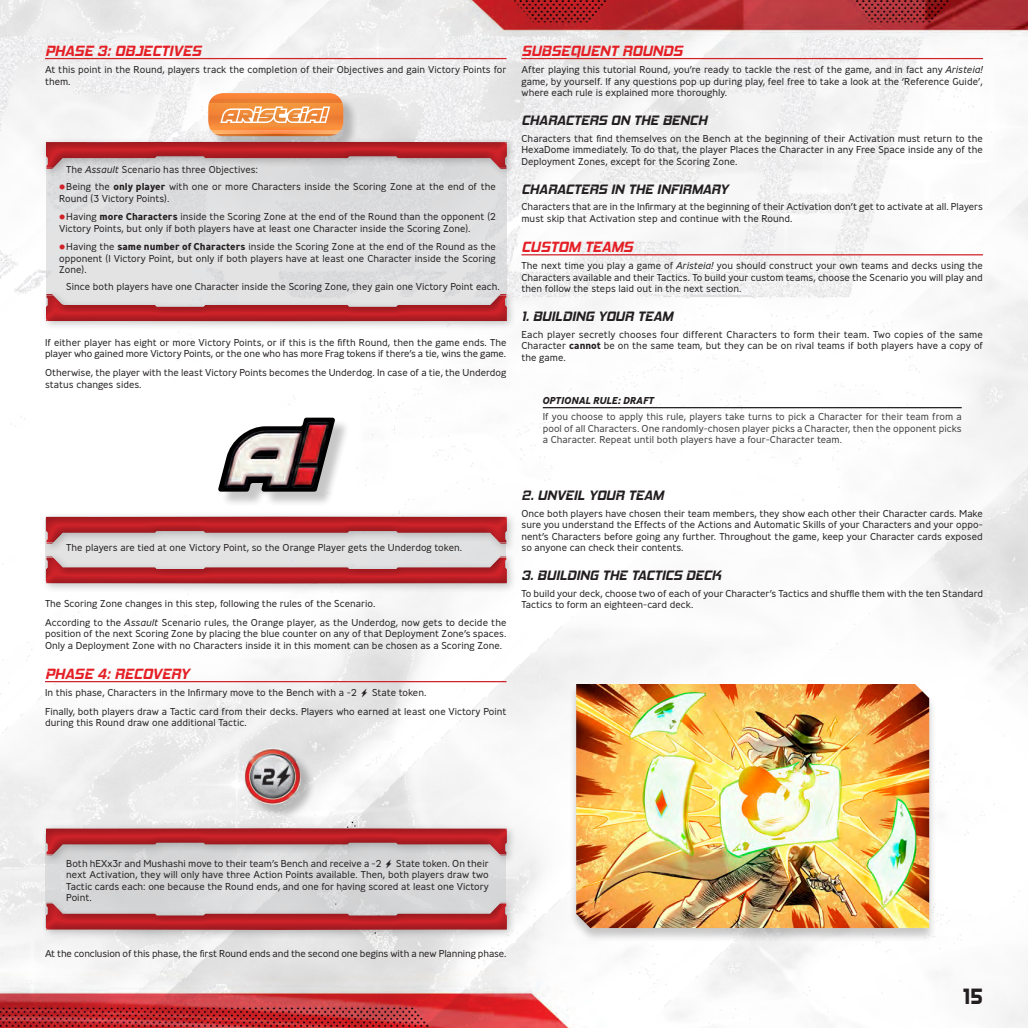
<style>
.page{position:relative;width:1028px;height:1028px;background:#fff}
.page>*{position:absolute;margin:0;border:0;box-sizing:border-box;transform-origin:0 0}
.t1{font:700 22.5px "Aero Matics";color:#231f20}
.t2{font:700 17.5px "Sisco";color:#d1232a}
.Título_1{font:italic 700 15px "Hemi Head Rg";color:#e41f25}
.Título_2{font:italic 700 13.75px "Hemi Head Rg";color:#231f20}
.t3{font:300 10px/11.5px "Ministry";color:#231f20}
.Párrafo_Importante{font:300 10px/11.5px "Ministry";color:#3e3e3f;text-align:justify}
.Título_Importante{font:italic 700 10px "Ministry";color:#231f20}
.s1{font-style:italic}
.s2{font-family:"Sisco";font-weight:700;font-size:17.5px;color:#d1232a}
.s3{font-weight:700}
.s4{font-family:"A Lristo Elementos";font-weight:400}
</style>
<div class="page">
<img style="left:0;top:0;width:1028px;height:1028px">
<div style="left:45px;top:834px;width:460px;height:94px;background:#d6d6d7"></div>
<div style="left:46px;top:148px;width:461px;height:165px;background:#e0e1e2"></div>
<hr style="left:45px;top:58px;width:461px;height:1px;background:#d1232a">
<hr style="left:45px;top:681px;width:461px;height:1px;background:#d1232a">
<div style="left:210px;top:95px;width:149px;height:57px;background:#231f20;opacity:.25"></div>
<svg style="left:208px;top:93px;width:135px;height:43px;background:#f29a57"></svg>
<div style="left:220px;top:420px;width:130px;height:87px;background:#231f20;opacity:.25"></div>
<img style="left:218px;top:417px;width:117px;height:74px">
<div style="left:247px;top:750px;width:69px;height:69px;background:#231f20;opacity:.25"></div>
<img style="left:245px;top:747px;width:56px;height:57px">
<hr style="left:521px;top:58px;width:462px;height:1px;background:#d1232a">
<hr style="left:521px;top:254px;width:462px;height:1px;background:#d1232a">
<hr style="left:543px;top:407px;width:418px;height:1px;background:#231f20">
<div style="left:41px;top:137px;width:476px;height:42px;background:#231f20;opacity:.25"></div>
<div style="left:46px;top:141px;width:461px;height:30px;background:#231f20;opacity:.5"></div>
<div style="left:41px;top:511px;width:476px;height:43px;background:#231f20;opacity:.25"></div>
<div style="left:46px;top:515px;width:461px;height:30px;background:#231f20;opacity:.5"></div>
<div style="left:41px;top:823px;width:476px;height:42px;background:#231f20;opacity:.25"></div>
<div style="left:46px;top:827px;width:461px;height:30px;background:#231f20;opacity:.5"></div>
<div style="left:41px;top:289px;width:476px;height:42px;background:#231f20;opacity:.25"></div>
<div style="left:45px;top:292px;width:462px;height:30px;background:#231f20;opacity:.5"></div>
<div style="left:41px;top:551px;width:476px;height:42px;background:#231f20;opacity:.25"></div>
<div style="left:45px;top:554px;width:462px;height:30px;background:#231f20;opacity:.5"></div>
<div style="left:41px;top:897px;width:476px;height:43px;background:#231f20;opacity:.25"></div>
<div style="left:45px;top:901px;width:462px;height:30px;background:#231f20;opacity:.5"></div>
<div style="left:568px;top:683px;width:369px;height:260px;background:#231f20;opacity:.25"></div>
<img style="left:576px;top:684px;width:353px;height:244px">
<p class="Título_1" style="left:45px;top:42px;width:158px">PHASE 3: OBJECTIVES</p>
<p class="t3" style="left:45px;top:64px;width:463px">At this point in the Round, players track the completion of their Objectives and gain Victory Points for them.</p>
<p class="t3" style="left:66px;top:164px;width:193px">The <span class="s1">Assault</span> Scenario has three Objectives:</p>
<p class="t3" style="left:59px;top:181px;width:438px"><span class="s2">•</span>Being the <span class="s3">only player</span> with one or more Characters inside the Scoring Zone at the end of the<br>Round (3 Victory Points).</p>
<p class="t3" style="left:59px;top:211px;width:438px"><span class="s2">•</span>Having <span class="s3">more Characters</span> inside the Scoring Zone at the end of the Round than the opponent (2<br>Victory Points, but only if both players have at least one Character inside the Scoring Zone).</p>
<p class="t3" style="left:59px;top:241px;width:438px;text-align:justify"><span class="s2">•</span>Having the <span class="s3">same number of Characters</span> inside the Scoring Zone at the end of the Round as the opponent (1 Victory Point, but only if both players have at least one Character inside the Scoring Zone).</p>
<p class="t3" style="left:66px;top:281px;width:435px">Since both players have one Character inside the Scoring Zone, they gain one Victory Point each.</p>
<p class="t2" style="left:59px;top:294px;width:8px">•</p>
<p class="t3" style="left:45px;top:336px;width:463px">If either player has eight or more Victory Points, or if this is the fifth Round, then the game ends. The player who gained more Victory Points, or the one who has more Frag tokens if there’s a tie, wins the game.</p>
<p class="t3" style="left:45px;top:367px;width:463px">Otherwise, the player with the least Victory Points becomes the Underdog. In case of a tie, the Underdog status changes sides.</p>
<p class="Título_1" style="left:521px;top:42px;width:163px">SUBSEQUENT ROUNDS</p>
<p class="t3" style="left:521px;top:64px;width:463px;text-align:justify">After playing this tutorial Round, you’re ready to tackle the rest of the game, and in fact any <span class="s1">Aristeia! </span>game, by yourself. If any questions pop up during play, feel free to take a look at the ‘Reference Guide’, where each rule is explained more thoroughly.</p>
<p class="Título_2" style="left:521px;top:112px;width:187px">CHARACTERS ON THE BENCH</p>
<p class="t3" style="left:521px;top:132px;width:463px;text-align:justify">Characters that find themselves on the Bench at the beginning of their Activation must return to the HexaDome immediately. To do that, the player Places the Character in any Free Space inside any of the Deployment Zones, except for the Scoring Zone.</p>
<p class="Título_2" style="left:521px;top:181px;width:208px">CHARACTERS IN THE INFIRMARY</p>
<p class="t3" style="left:521px;top:201px;width:463px">Characters that are in the Infirmary at the beginning of their Activation don’t get to activate at all. Players must skip that Activation step and continue with the Round.</p>
<p class="Título_1" style="left:521px;top:238px;width:113px">CUSTOM TEAMS</p>
<p class="t3" style="left:521px;top:260px;width:463px;text-align:justify">The next time you play a game of <span class="s1">Aristeia!</span> you should construct your own teams and decks using the Characters available and their Tactics. To build your custom teams, choose the Scenario you will play and then follow the steps laid out in the next section.</p>
<p class="Título_2" style="left:521px;top:308px;width:153px">1. BUILDING YOUR TEAM</p>
<p class="t3" style="left:521px;top:328px;width:463px;text-align:justify">Each player secretly chooses four different Characters to form their team. Two copies of the same Character <span class="s3">cannot</span> be on the same team, but they can be on rival teams if both players have a copy of the game.</p>
<p class="Título_Importante" style="left:543px;top:393px;width:113px">OPTIONAL RULE: DRAFT</p>
<p class="Párrafo_Importante" style="left:543px;top:411px;width:420px">If you choose to apply this rule, players take turns to pick a Character for their team from a pool of all Characters. One randomly-chosen player picks a Character, then the opponent picks a Character. Repeat until both players have a four-Character team.</p>
<p class="t3" style="left:66px;top:542px;width:397px">The players are tied at one Victory Point, so the Orange Player gets the Underdog token.</p>
<p class="t3" style="left:45px;top:598px;width:332px">The Scoring Zone changes in this step, following the rules of the Scenario.</p>
<p class="t3" style="left:45px;top:616px;width:463px;text-align:justify">According to the <span class="s1">Assault</span> Scenario rules, the Orange player, as the Underdog, now gets to decide the position of the next Scoring Zone by placing the blue counter on any of that Deployment Zone’s spaces.<br>Only a Deployment Zone with no Characters inside it in this moment can be chosen as a Scoring Zone.</p>
<p class="Título_1" style="left:45px;top:665px;width:146px">PHASE 4: RECOVERY</p>
<p class="t3" style="left:45px;top:686px;width:383px">In this phase, Characters in the Infirmary move to the Bench with a -2 <span class="s4">E</span> State token.</p>
<p class="t3" style="left:45px;top:705px;width:463px">Finally, both players draw a Tactic card from their decks. Players who earned at least one Victory Point during this Round draw one additional Tactic.</p>
<p class="Título_2" style="left:521px;top:487px;width:144px">2. UNVEIL YOUR TEAM</p>
<p class="t3" style="left:521px;top:507px;width:463px;text-align:justify">Once both players have chosen their team members, they show each other their Character cards. Make sure you understand the Effects of the Actions and Automatic Skills of your Characters and your oppo&shy;nent’s Characters before going any further. Throughout the game, keep your Character cards exposed so anyone can check their contents.</p>
<p class="Título_2" style="left:521px;top:567px;width:201px">3. BUILDING THE TACTICS DECK</p>
<p class="t3" style="left:521px;top:587px;width:463px">To build your deck, choose two of each of your Character’s Tactics and shuffle them with the ten Standard<br>Tactics to form an eighteen-card deck.</p>
<p class="t3" style="left:66px;top:857px;width:424px;text-align:justify">Both hEXx3r and Mushashi move to their team’s Bench and receive a -2 <span class="s4">E</span> State token. On their next Activation, they will only have three Action Points available. Then, both players draw two Tactic cards each: one because the Round ends, and one for having scored at least one Victory Point.</p>
<p class="t3" style="left:45px;top:947px;width:463px">At the conclusion of this phase, the first Round ends and the second one begins with a new Planning phase.</p>
<h1 class="t1" style="left:962px;top:982px;width:22px">15</h1>
</div>
